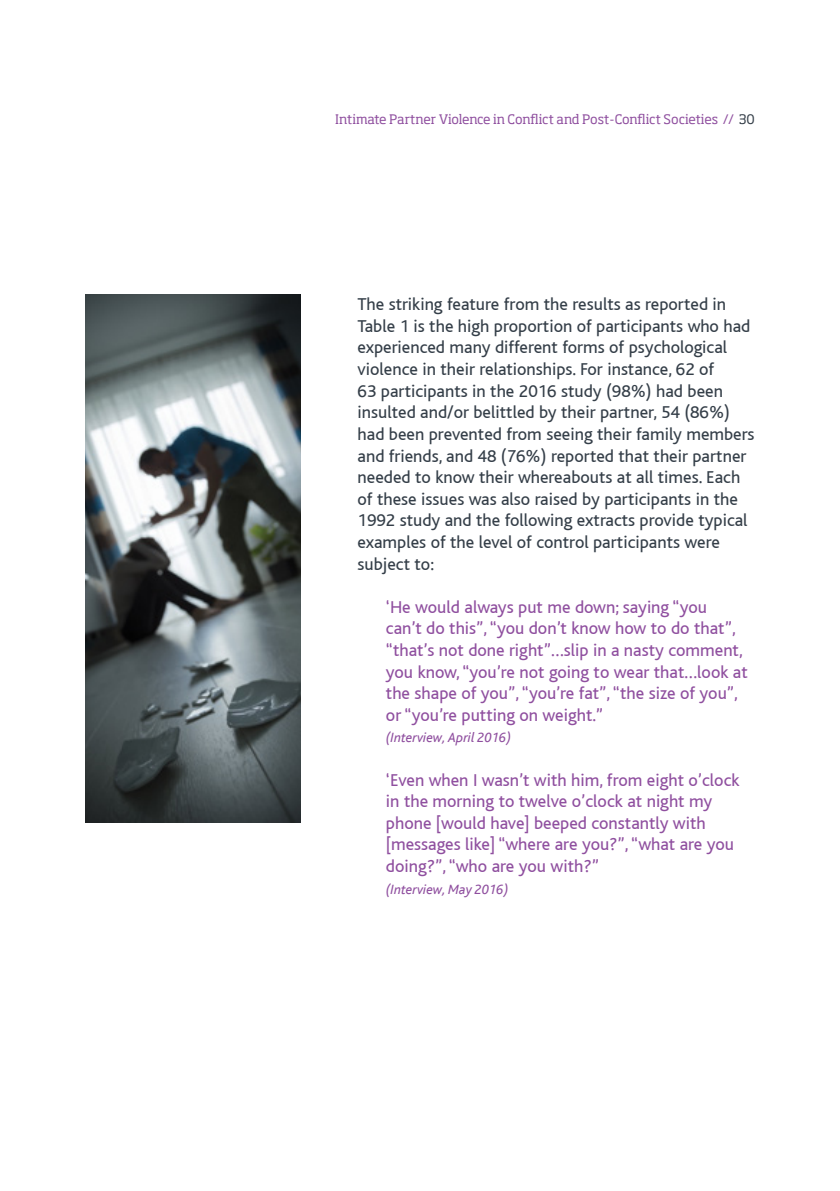
<style>
.page{position:relative;width:840px;height:1191px;background:#fff}
.page>*{position:absolute;margin:0;border:0;box-sizing:border-box;transform-origin:0 0}
.t1{font:18px/21.6px "Bliss";color:#343e48}
.t2{font:18px/21.6px "Bliss";color:#8f4f9f}
.t3{font:italic 14px "Bliss Pro";color:#8f4f9f}
.t4{font:13px "Soho Pro";letter-spacing:-.02em;color:#8f4f9f}
.s1{color:#343e48}
</style>
<div class="page">
<img style="left:85px;top:295px;width:215px;height:527px">
<p class="t4" style="left:335px;top:110px;width:421px">Intimate Partner Violence in Conflict and Post-Conflict Societies // <span class="s1">30</span></p>
<p class="t1" style="left:357px;top:294px;width:398px">The striking feature from the results as reported in Table 1 is the high proportion of participants who had experienced many different forms of psychological violence in their relationships. For instance, 62 of<br>63 participants in the 2016 study (98%) had been insulted and/or belittled by their partner, 54 (86%) had been prevented from seeing their family members and friends, and 48 (76%) reported that their partner needed to know their whereabouts at all times. Each of these issues was also raised by participants in the 1992 study and the following extracts provide typical examples of the level of control participants were subject to:</p>
<p class="t2" style="left:386px;top:596px;width:363px">‘He would always put me down; saying “you<br>can’t do this”, “you don’t know how to do that”, “that’s not done right”…slip in a nasty comment, you know, “you’re not going to wear that…look at the shape of you”, “you’re fat”, “the size of you”, or “you’re putting on weight.”</p>
<p class="t3" style="left:386px;top:729px;width:127px">(Interview, April 2016)</p>
<p class="t2" style="left:386px;top:769px;width:355px">‘Even when I wasn’t with him, from eight o’clock in the morning to twelve o’clock at night my phone [would have] beeped constantly with [messages like] “where are you?”, “what are you doing?”, “who are you with?”</p>
<p class="t3" style="left:386px;top:880px;width:124px">(Interview, May 2016)</p>
</div>
